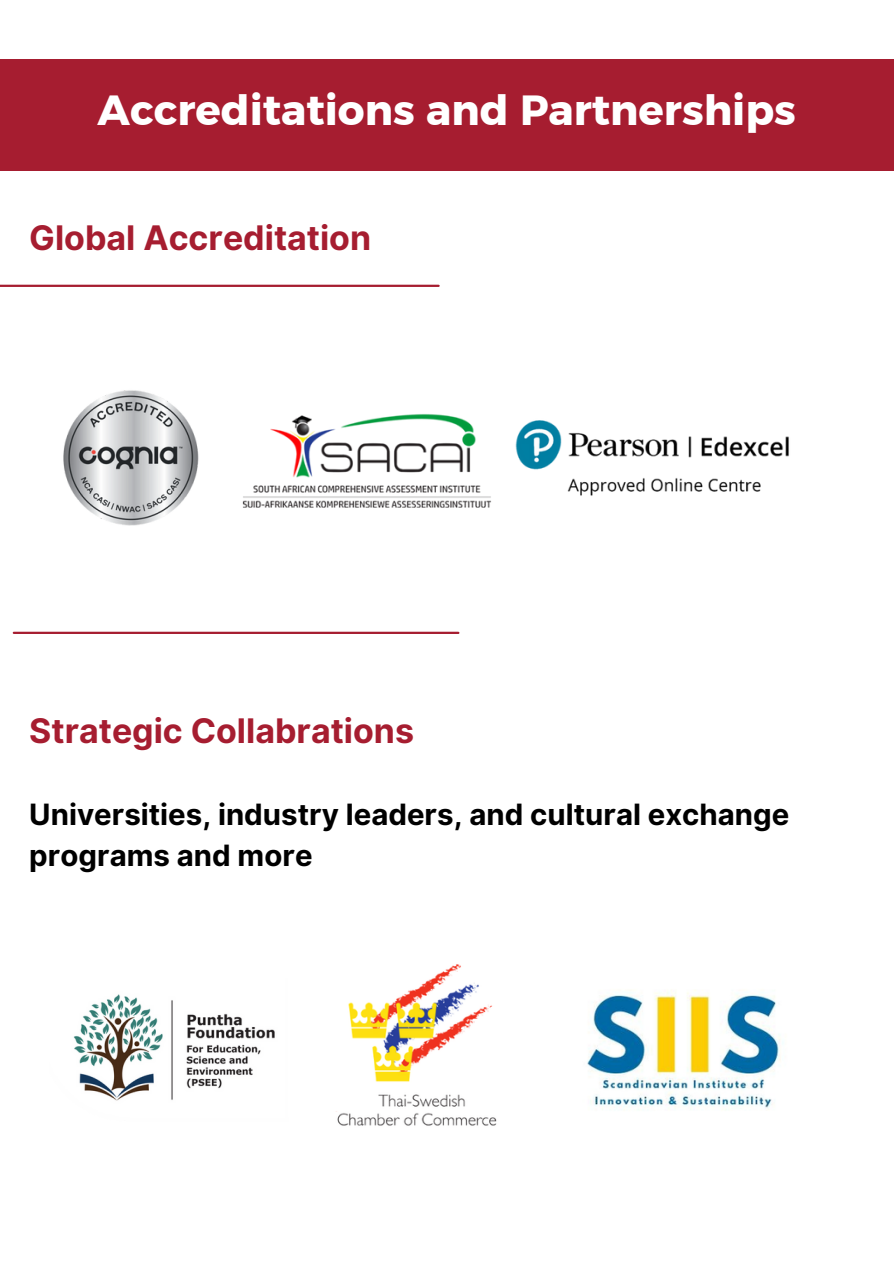
<style>
.page{position:relative;width:894px;height:1264px;background:#fff}
.page>*{position:absolute;margin:0;border:0;box-sizing:border-box;transform-origin:0 0}
.t1{font:42px "Kief Montaser Bold";color:#fff}
.t2{font:700 33.9px "Inter";color:#a61d30}
.t3{font:700 29.4px/40.5px "Inter";color:#000}
</style>
<div class="page">
<div style="left:0;top:59px;width:893px;height:111px;background:#a61d30"></div>
<hr style="left:14px;top:631px;width:444px;height:3px;background:#a61d30">
<hr style="left:0;top:285px;width:438px;height:2px;background:#a61d30">
<img style="left:63px;top:390px;width:136px;height:136px">
<img style="left:242px;top:414px;width:250px;height:94px">
<img style="left:515px;top:420px;width:274px;height:76px">
<img style="left:73px;top:994px;width:202px;height:107px">
<img style="left:587px;top:990px;width:196px;height:120px">
<img style="left:336px;top:964px;width:161px;height:162px">
<p class="t1" style="left:98px;top:84px;width:699px">Accreditations and Partnerships</p>
<h1 class="t2" style="left:29px;top:217px;width:343px">Global Accreditation</h1>
<h2 class="t2" style="left:29px;top:710px;width:386px">Strategic Collabrations</h2>
<h2 class="t3" style="left:29px;top:794px;width:761px">Universities, industry leaders, and cultural exchange programs and more</h2>
</div>
